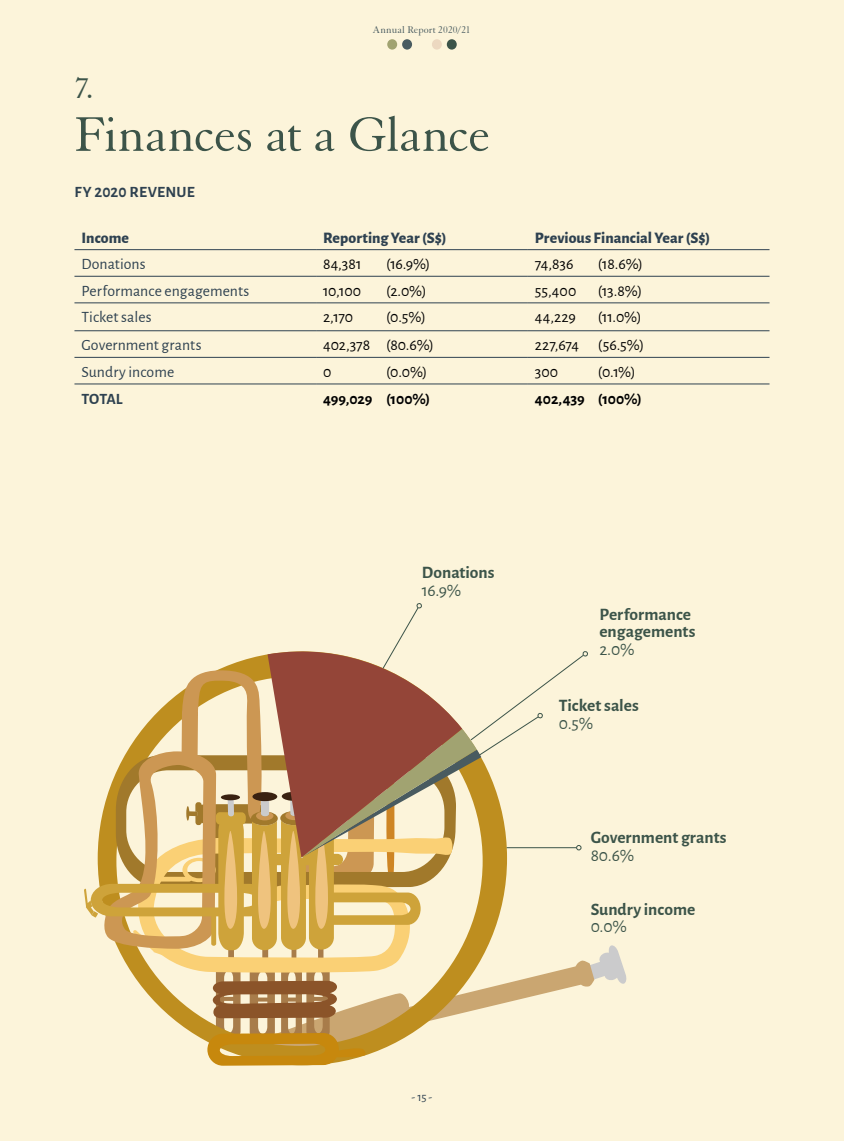
<style>
.page{position:relative;width:844px;height:1141px;background:#fff}
.page>*{position:absolute;margin:0;border:0;box-sizing:border-box;transform-origin:0 0}
.t1{font:52.5px "Elegant Garamond BT";letter-spacing:-.01em;color:#3c5449}
.t2{font:31.5px "Elegant Garamond BT";color:#3c5449}
.t3{font:700 17.5px/17.5px "Alegreya Sans";color:#3c5449}
.t4{font:17.5px "Alegreya Sans";color:#3c5449}
.t5{font:15.75px "Alegreya Sans";color:#000}
.t6{font:15.75px "Alegreya Sans";letter-spacing:.005em;color:#2e4150}
.t7{font:800 15.75px "Alegreya Sans";color:#2e4150}
.t8{font:700 15.75px "Alegreya Sans";letter-spacing:-.005em;color:#000}
.t9{font:700 15.75px "Alegreya Sans";letter-spacing:.01em;color:#2e4150}
.t10{font:12.25px "Alegreya Sans";color:#2e4150}
.t11{font:10.5px "Elegant Garamond BT";letter-spacing:.02em;color:#495b60}
.t12{font:10.5px "Elegant Garamond BT";color:#2e4150}
</style>
<div class="page">
<div style="left:0;top:0;width:843px;height:1141px;background:#fcf4da"></div>
<hr style="left:74px;top:249px;width:242px;height:1px;background:#2e4150">
<hr style="left:316px;top:249px;width:211px;height:1px;background:#2e4150">
<hr style="left:527px;top:249px;width:242px;height:1px;background:#2e4150">
<hr style="left:74px;top:276px;width:242px;height:1px;background:#2e4150">
<hr style="left:316px;top:276px;width:211px;height:1px;background:#2e4150">
<hr style="left:527px;top:276px;width:242px;height:1px;background:#2e4150">
<hr style="left:74px;top:302px;width:242px;height:1px;background:#2e4150">
<hr style="left:316px;top:302px;width:211px;height:1px;background:#2e4150">
<hr style="left:527px;top:302px;width:242px;height:1px;background:#2e4150">
<hr style="left:74px;top:330px;width:242px;height:1px;background:#2e4150">
<hr style="left:316px;top:330px;width:211px;height:1px;background:#2e4150">
<hr style="left:527px;top:330px;width:242px;height:1px;background:#2e4150">
<hr style="left:74px;top:357px;width:242px;height:1px;background:#2e4150">
<hr style="left:316px;top:357px;width:211px;height:1px;background:#2e4150">
<hr style="left:527px;top:357px;width:242px;height:1px;background:#2e4150">
<hr style="left:74px;top:384px;width:242px;height:1px;background:#2e4150">
<hr style="left:316px;top:384px;width:211px;height:1px;background:#2e4150">
<hr style="left:527px;top:384px;width:242px;height:1px;background:#2e4150">
<div style="left:387px;top:39px;width:10px;height:11px;background:#a1a371;border-radius:50%"></div>
<div style="left:402px;top:39px;width:10px;height:11px;background:#495b60;border-radius:50%"></div>
<div style="left:432px;top:39px;width:9px;height:11px;background:#ecd8c0;border-radius:50%"></div>
<div style="left:446px;top:39px;width:10px;height:11px;background:#3c5449;border-radius:50%"></div>
<svg style="left:84px;top:603px;width:543px;height:463px"></svg>
<hr style="left:506px;top:847px;width:70px;height:1px;background:#3c5449">
<p class="t11" style="left:373px;top:23px;width:99px">Annual Report 2020/21</p>
<p class="t12" style="left:448px;top:23px;width:24px">18 19</p>
<h2 class="t2" style="left:74px;top:70px;width:20px">7.</h2>
<h1 class="t1" style="left:74px;top:103px;width:417px">Finances at a Glance</h1>
<p class="t9" style="left:75px;top:181px;width:122px">FY 2020 REVENUE</p>
<p class="t7" style="left:81px;top:226px;width:49px">Income</p>
<p class="t7" style="left:323px;top:226px;width:125px">Reporting Year (S$)</p>
<p class="t7" style="left:534px;top:226px;width:177px">Previous Financial Year (S$)</p>
<p class="t6" style="left:81px;top:254px;width:66px">Donations</p>
<p class="t5" style="left:323px;top:254px;width:40px">84,381</p>
<p class="t5" style="left:386px;top:254px;width:45px">(16.9%)</p>
<p class="t5" style="left:534px;top:254px;width:40px">74,836</p>
<p class="t5" style="left:597px;top:254px;width:46px">(18.6%)</p>
<p class="t6" style="left:81px;top:280px;width:169px">Performance engagements</p>
<p class="t5" style="left:323px;top:280px;width:40px">10,100</p>
<p class="t5" style="left:386px;top:280px;width:42px">(2.0%)</p>
<p class="t5" style="left:534px;top:280px;width:43px">55,400</p>
<p class="t5" style="left:597px;top:280px;width:45px">(13.8%)</p>
<p class="t6" style="left:81px;top:307px;width:72px">Ticket sales</p>
<p class="t5" style="left:323px;top:307px;width:32px">2,170</p>
<p class="t5" style="left:386px;top:307px;width:41px">(0.5%)</p>
<p class="t5" style="left:534px;top:307px;width:42px">44,229</p>
<p class="t5" style="left:597px;top:307px;width:45px">(11.0%)</p>
<p class="t6" style="left:81px;top:335px;width:122px">Government grants</p>
<p class="t5" style="left:323px;top:335px;width:112px">402,378 (80.6%)</p>
<p class="t5" style="left:534px;top:335px;width:111px">227,674 (56.5%)</p>
<p class="t6" style="left:81px;top:361px;width:94px">Sundry income</p>
<p class="t5" style="left:323px;top:361px;width:10px">0</p>
<p class="t5" style="left:386px;top:361px;width:42px">(0.0%)</p>
<p class="t5" style="left:534px;top:361px;width:25px">300</p>
<p class="t5" style="left:597px;top:361px;width:39px">(0.1%)</p>
<p class="t9" style="left:81px;top:387px;width:43px">TOTAL</p>
<p class="t8" style="left:323px;top:387px;width:108px">499,029 (100%)</p>
<p class="t8" style="left:534px;top:387px;width:108px">402,439 (100%)</p>
<p class="t3" style="left:422px;top:563px;width:74px">Donations</p>
<p class="t4" style="left:422px;top:578px;width:41px">16.9%</p>
<p class="t10" style="left:411px;top:1089px;width:22px">- 15 -</p>
<p class="t3" style="left:599px;top:604px;width:98px">Performance engagements</p>
<p class="t4" style="left:599px;top:637px;width:37px">2.0%</p>
<p class="t3" style="left:558px;top:696px;width:82px">Ticket sales</p>
<p class="t4" style="left:558px;top:711px;width:36px">0.5%</p>
<p class="t3" style="left:590px;top:828px;width:137px">Government grants</p>
<p class="t4" style="left:590px;top:843px;width:45px">80.6%</p>
<p class="t3" style="left:590px;top:899px;width:106px">Sundry income</p>
<p class="t4" style="left:590px;top:915px;width:38px">0.0%</p>
</div>
